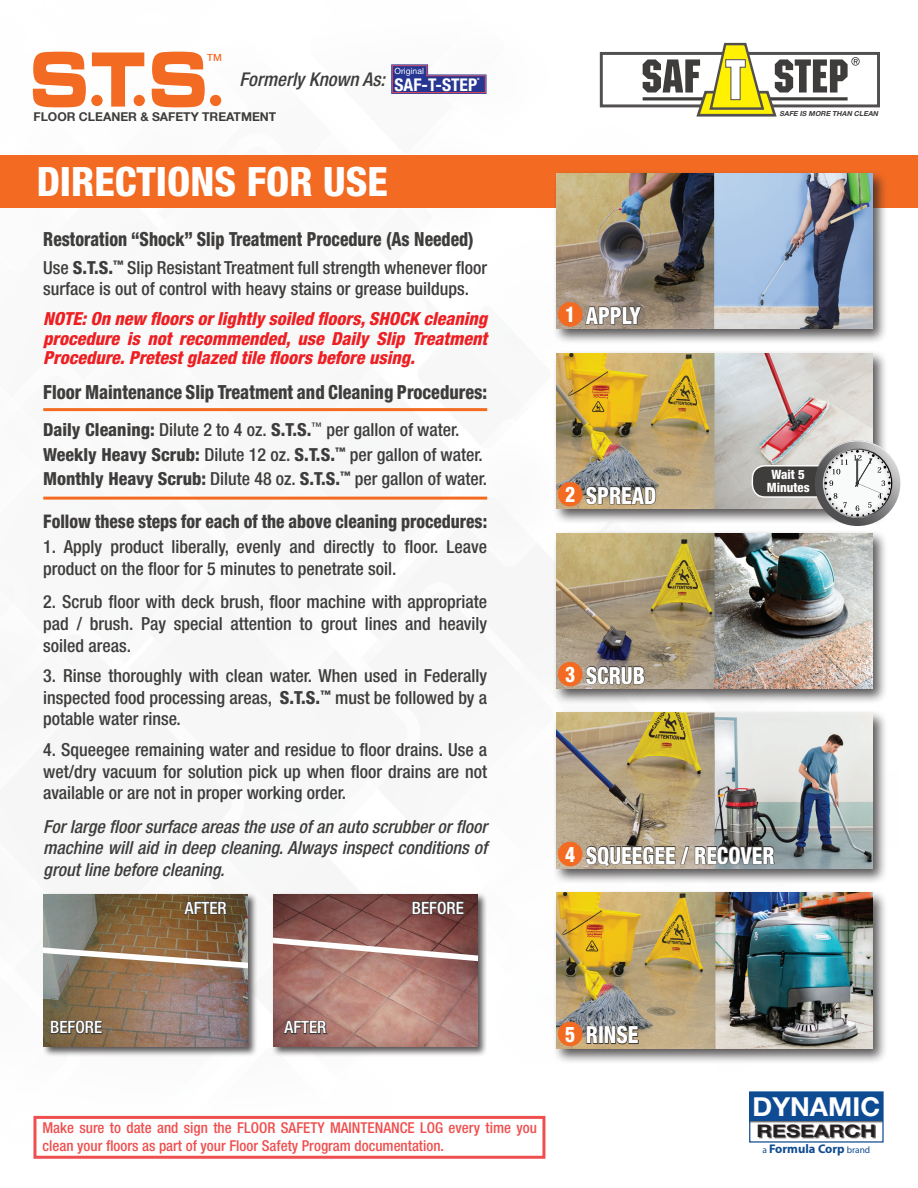
<style>
.page{position:relative;width:918px;height:1188px;background:#fff}
.page>*{position:absolute;margin:0;border:0;box-sizing:border-box;transform-origin:0 0}
.t1{font:81.15px "Microgramma D Bold Exte";color:#f36b23;scale:.8 1}
.t2{font:800 condensed 40.5px "Helvetica Neue";color:#fff}
.t3{font:700 26.1px "Helvetica Neue";color:#fff}
.t4{font:800 condensed 23.55px "Helvetica Neue";color:#fff;scale:.9 1}
.t5{font:800 condensed 19.5px "Helvetica Neue";color:#3e3d3c;scale:.93 1}
.t6{font:800 condensed 19.5px "Helvetica Neue";color:#3e3d3c;scale:.9 1}
.t7{font:italic 500 condensed 19.05px "Helvetica Neue";color:#3e3d3c}
.t8{font:800 condensed 18.75px "Helvetica Neue";color:#3e3d3c;scale:.93 1}
.t9{font:500 condensed 18px/21.6px "Helvetica Neue LT Std";color:#3e3d3c}
.t10{font:italic 800 condensed 18px/19.5px "Helvetica Neue";color:#ee1f23;text-align:justify}
.t11{font:italic 500 condensed 18px/21.6px "Helvetica Neue";color:#3e3d3c;text-align:justify}
.t12{font:700 17.4px "Helvetica Neue";color:#231f20;scale:1.24 1}
.t13{font:500 condensed 16.95px "Helvetica Neue LT Std";color:#fff}
.t14{font:500 condensed 15px "Helvetica Neue LT Std";color:#ef4f4f}
.t15{font:800 condensed 12.9px/12.9px "Helvetica Neue";color:#fff;text-align:center}
.t16{font:700 12.6px "Myriad Pro";color:#0f4b92}
.t17{font:700 12.15px "Helvetica Neue LT Com";color:#3e3d3c}
.t18{font:500 9.9px "Helvetica Neue LT Com";color:#f36b23}
.t19{font:8.55px "Helvetica Neue LT Pro";color:#fff}
.t20{font:italic 700 6.9px "Helvetica Neue";color:#3e3d3c}
.t21{font:700 condensed 3px "Helvetica Neue LT Pro";color:#fff}
.s1{font-family:"Helvetica Neue";font-weight:800}
.s2{font-size:21.6px}
.s3{font-weight:400;font-size:9.45px}
</style>
<div class="page">
<div style="left:91px;top:94px;width:12px;height:13px;background:#f36b23;border-radius:50%"></div>
<div style="left:90px;top:94px;width:13px;height:13px;border:1px solid #fff;border-radius:50%"></div>
<div style="left:133px;top:94px;width:12px;height:13px;background:#f36b23;border-radius:50%"></div>
<div style="left:133px;top:94px;width:13px;height:13px;border:1px solid #fff;border-radius:50%"></div>
<div style="left:209px;top:94px;width:13px;height:13px;background:#f36b23;border-radius:50%"></div>
<div style="left:209px;top:94px;width:13px;height:13px;border:1px solid #fff;border-radius:50%"></div>
<div style="left:0;top:155px;width:918px;height:52px;background:#f36b23"></div>
<div style="left:553px;top:170px;width:335px;height:175px;background:#231f20;opacity:.75"></div>
<img style="left:556px;top:173px;width:316px;height:156px">
<svg style="left:584px;top:295px;width:59px;height:30px;background:#897d71"></svg>
<div style="left:558px;top:302px;width:25px;height:25px;background:#f36b23;border-radius:50%"></div>
<div style="left:553px;top:529px;width:335px;height:175px;background:#231f20;opacity:.75"></div>
<img style="left:556px;top:533px;width:316px;height:156px">
<svg style="left:585px;top:665px;width:60px;height:20px"></svg>
<div style="left:558px;top:662px;width:25px;height:24px;background:#f36b23;border-radius:50%"></div>
<div style="left:553px;top:709px;width:335px;height:175px;background:#231f20;opacity:.75"></div>
<img style="left:556px;top:713px;width:316px;height:155px">
<svg style="left:585px;top:816px;width:190px;height:62px;background:#918a7e"></svg>
<div style="left:558px;top:842px;width:25px;height:24px;background:#f36b23;border-radius:50%"></div>
<div style="left:553px;top:889px;width:335px;height:175px;background:#231f20;opacity:.75"></div>
<img style="left:556px;top:893px;width:316px;height:155px">
<svg style="left:586px;top:1023px;width:53px;height:24px"></svg>
<div style="left:558px;top:1022px;width:25px;height:24px;background:#f36b23;border-radius:50%"></div>
<div style="left:42px;top:892px;width:216px;height:165px;background:#231f20;opacity:.75"></div>
<img style="left:44px;top:894px;width:204px;height:153px">
<svg style="left:50px;top:1020px;width:53px;height:15px"></svg>
<svg style="left:183px;top:892px;width:48px;height:24px"></svg>
<img style="left:44px;top:941px;width:204px;height:31px">
<div style="left:271px;top:892px;width:216px;height:165px;background:#231f20;opacity:.75"></div>
<img style="left:273px;top:894px;width:204px;height:153px">
<svg style="left:283px;top:1011px;width:48px;height:24px"></svg>
<svg style="left:412px;top:900px;width:53px;height:15px"></svg>
<svg style="left:273px;top:932px;width:204px;height:34px;background:#aa7e78"></svg>
<div style="left:553px;top:350px;width:335px;height:175px;background:#231f20;opacity:.75"></div>
<img style="left:556px;top:353px;width:316px;height:156px">
<svg style="left:585px;top:475px;width:72px;height:30px;background:#7c7870"></svg>
<div style="left:558px;top:482px;width:25px;height:25px;background:#f36b23;border-radius:50%"></div>
<img style="left:815px;top:470px;width:85px;height:56px">
<svg style="left:751px;top:440px;width:147px;height:77px"></svg>
<hr style="left:43px;top:408px;width:444px;height:3px;background:#f36b21">
<hr style="left:43px;top:497px;width:444px;height:3px;background:#f36b21">
<div style="left:600px;top:52px;width:280px;height:55px;background:#fff;border:3px solid #524f4f"></div>
<svg style="left:643px;top:42px;width:217px;height:75px"></svg>
<div style="left:750px;top:1092px;width:133px;height:32px;background:#231f20;opacity:.75"></div>
<div style="left:750px;top:1092px;width:133px;height:29px;background:#0f4b92"></div>
<div style="left:749px;top:1091px;width:135px;height:52px;border:1px solid #0f4b92"></div>
<div style="left:758px;top:1125px;width:118px;height:13px;background:#231f20;opacity:.75"></div>
<div style="left:33px;top:1116px;width:512px;height:43px;border:3px solid #ef4f4f"></div>
<svg style="left:391px;top:64px;width:96px;height:30px"></svg>
<h1 class="t1" style="left:31px;top:24px;width:220px">S T S</h1>
<p class="t18" style="left:207px;top:52px;width:16px">TM</p>
<p class="t17" style="left:34px;top:109px;width:244px">FLOOR CLEANER &amp; SAFETY TREATMENT</p>
<p class="t19" style="left:395px;top:65px;width:31px">Original</p>
<p class="t7" style="left:240px;top:68px;width:239px">Formerly Known As: <sub>SAF-T-STEP</sub></p>
<p class="t21" style="left:477px;top:77px;width:4px">®</p>
<h2 class="t2" style="left:37px;top:157px;width:353px">DIRECTIONS FOR USE</h2>
<p class="t6" style="left:43px;top:227px;width:480px">Restoration “Shock” Slip Treatment Procedure (As Needed)</p>
<p class="t9" style="left:43px;top:256px;width:445px">Use <span class="s1">S.T.S.</span><sup>™</sup> Slip Resistant Treatment full strength whenever floor surface is out of control with heavy stains or grease buildups.</p>
<p class="t10" style="left:43px;top:309px;width:445px">NOTE: On new floors or lightly soiled floors, SHOCK cleaning procedure is not recommended, use Daily Slip Treatment Procedure. Pretest glazed tile floors before using.</p>
<p class="t5" style="left:43px;top:380px;width:479px">Floor Maintenance Slip Treatment and Cleaning Procedures:</p>
<p class="t9" style="left:43px;top:417px;width:445px;line-height:24.6px"><span class="s1">Daily Cleaning:</span> Dilute 2 to 4 oz. <span class="s1">S.T.S.</span><sup>™</sup> per gallon of water.<br><span class="s1">Weekly Heavy Scrub:</span> Dilute 12 oz. <span class="s1">S.T.S.</span><sup>™</sup> per gallon of water.<br><span class="s1">Monthly Heavy Scrub:</span> Dilute 48 oz. <span class="s1">S.T.S.</span><sup>™</sup> per gallon of water.</p>
<p class="t8" style="left:43px;top:510px;width:479px">Follow these steps for each of the above cleaning procedures:</p>
<p class="t9" style="left:43px;top:536px;width:445px">1. Apply product liberally, evenly and directly to floor. Leave product on the floor for 5 minutes to penetrate soil.</p>
<p class="t9" style="left:43px;top:591px;width:445px;text-align:justify">2. Scrub floor with deck brush, floor machine with appropriate pad / brush. Pay special attention to grout lines and heavily soiled areas.</p>
<p class="t9" style="left:43px;top:665px;width:445px;text-align:justify">3. Rinse thoroughly with clean water. When used in Federally inspected food processing areas, <span class="s1">S.T.S.</span><sup>™</sup> must be followed by a potable water rinse.</p>
<p class="t9" style="left:43px;top:739px;width:445px;text-align:justify">4. Squeegee remaining water and residue to floor drains. Use a wet/dry vacuum for solution pick up when floor drains are not available or are not in proper working order.</p>
<p class="t11" style="left:43px;top:815px;width:445px">For large floor surface areas the use of an auto scrubber or floor machine will aid in deep cleaning. Always inspect conditions of grout line before cleaning.</p>
<p class="t13" style="left:50px;top:1017px;width:53px">BEFORE</p>
<p class="t13" style="left:185px;top:898px;width:43px">AFTER</p>
<p class="t13" style="left:285px;top:1017px;width:43px">AFTER</p>
<p class="t13" style="left:412px;top:898px;width:53px">BEFORE</p>
<h3 class="t4" style="left:565px;top:301px;width:86px"><span class="s2">1</span> APPLY</h3>
<h3 class="t4" style="left:565px;top:481px;width:103px"><span class="s2">2</span> SPREAD</h3>
<h3 class="t4" style="left:565px;top:661px;width:90px"><span class="s2">3</span> SCRUB</h3>
<p class="t20" style="left:780px;top:109px;width:102px">SAFE IS MORE THAN CLEAN</p>
<p class="t15" style="left:767px;top:468px;width:44px">Wait 5<br>Minutes</p>
<h3 class="t4" style="left:565px;top:841px;width:234px"><span class="s2">4</span> SQUEEGEE / RECOVER</h3>
<h3 class="t4" style="left:565px;top:1021px;width:83px"><span class="s2">5</span> RINSE</h3>
<h3 class="t3" style="left:753px;top:1090px;width:129px">DYNAMIC</h3>
<p class="t14" style="left:42px;top:1119px;width:496px">Make sure to date and sign the FLOOR SAFETY MAINTENANCE LOG every time you</p>
<p class="t12" style="left:757px;top:1120px;width:98px">RESEARCH</p>
<p class="t14" style="left:42px;top:1137px;width:403px">clean your floors as part of your Floor Safety Program documentation.</p>
<p class="t16" style="left:762px;top:1141px;width:109px"><span class="s3">a</span> Formula Corp <span class="s3">brand</span></p>
</div>
